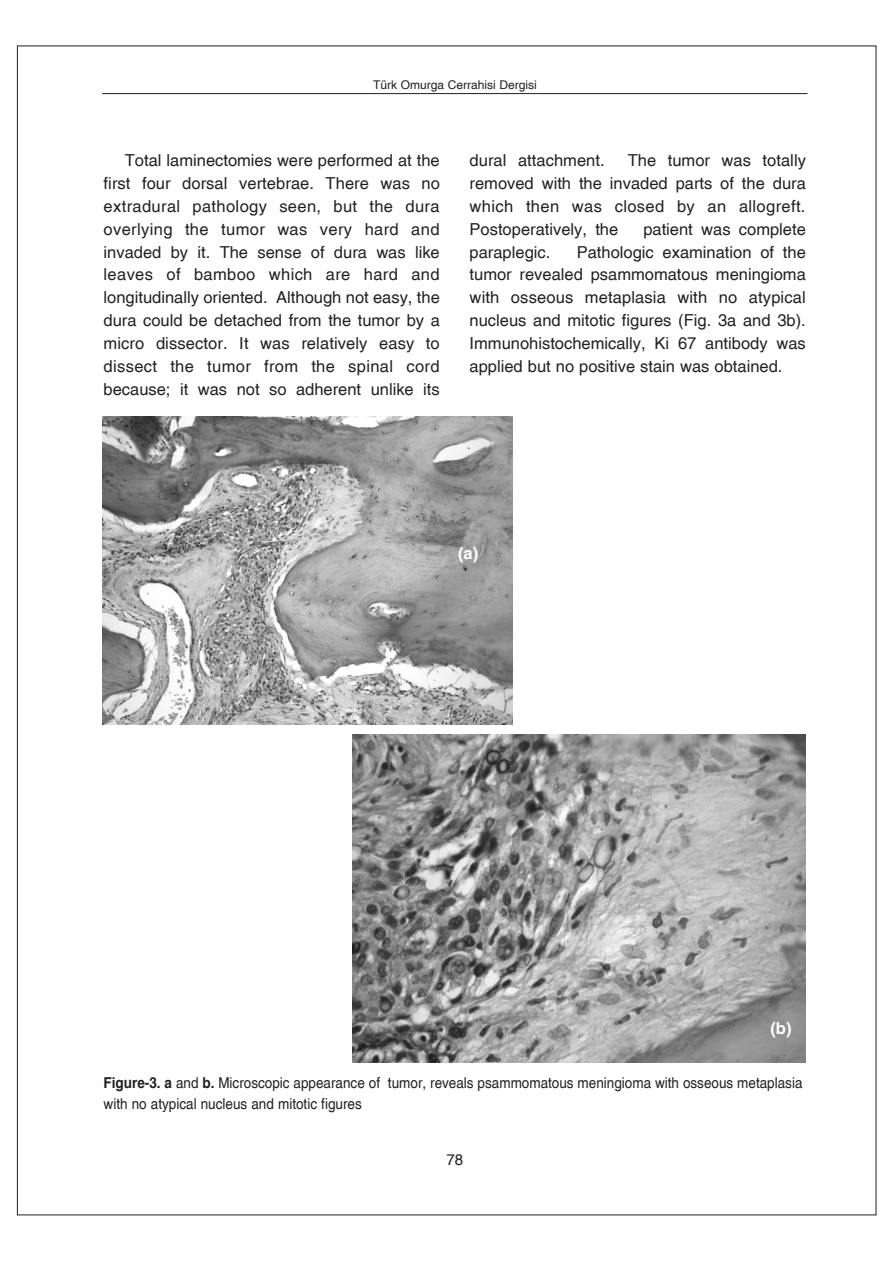
<style>
.page{position:relative;width:893px;height:1262px;background:#fff}
.page>*{position:absolute;margin:0;border:0;box-sizing:border-box;transform-origin:0 0}
.t1{font:16.5px/23px "Helvetica Plain";color:#231f20;text-align:justify}
.t2{font:700 16.5px "Helvetica";color:#fff}
.t3{font:15px/20.9px "Helvetica Plain";color:#231f20;scale:.9 1}
.t4{font:15px "Helvetica Plain";color:#231f20}
.t5{font:12px "Helvetica Plain";color:#231f20}
.s1{font-family:"Helvetica";font-weight:700}
</style>
<div class="page">
<hr style="left:102px;top:93px;width:705px;height:1px;background:#231f20">
<img style="left:102px;top:417px;width:411px;height:308px">
<img style="left:353px;top:734px;width:452px;height:328px">
<p class="t5" style="left:373px;top:78px;width:165px">Türk Omurga Cerrahisi Dergisi</p>
<p class="t1" style="left:104px;top:149px;width:338px;text-indent:21px">Total laminectomies were performed at the first four dorsal vertebrae. There was no extradural pathology seen, but the dura overlying the tumor was very hard and invaded by it. The sense of dura was like leaves of bamboo which are hard and longitudinally oriented. Although not easy, the dura could be detached from the tumor by a micro dissector. It was relatively easy to dissect the tumor from the spinal cord because; it was not so adherent unlike its</p>
<p class="t1" style="left:469px;top:149px;width:137px">dural attachment.</p>
<p class="t1" style="left:469px;top:149px;width:338px;text-indent:158px">The tumor was totally removed with the invaded parts of the dura which then was closed by an allogreft.<br>Postoperatively, the</p>
<p class="t1" style="left:643px;top:217px;width:164px">patient was complete</p>
<p class="t1" style="left:469px;top:240px;width:338px;text-indent:107px">Pathologic examination of the tumor revealed psammomatous meningioma with osseous metaplasia with no atypical nucleus and mitotic figures (Fig. 3a and 3b).<br>Immunohistochemically, Ki 67 antibody was applied but no positive stain was obtained.</p>
<p class="t1" style="left:469px;top:240px;width:82px">paraplegic.</p>
<p class="t2" style="left:458px;top:542px;width:22px">(a)</p>
<p class="t2" style="left:770px;top:1018px;width:23px">(b)</p>
<p class="t3" style="left:104px;top:1072px;width:778px"><span class="s1">Figure-3. a</span> and <span class="s1">b.</span> Microscopic appearance of tumor, reveals psammomatous meningioma with osseous metaplasia with no atypical nucleus and mitotic figures</p>
<p class="t4" style="left:446px;top:1150px;width:18px">78</p>
</div>
